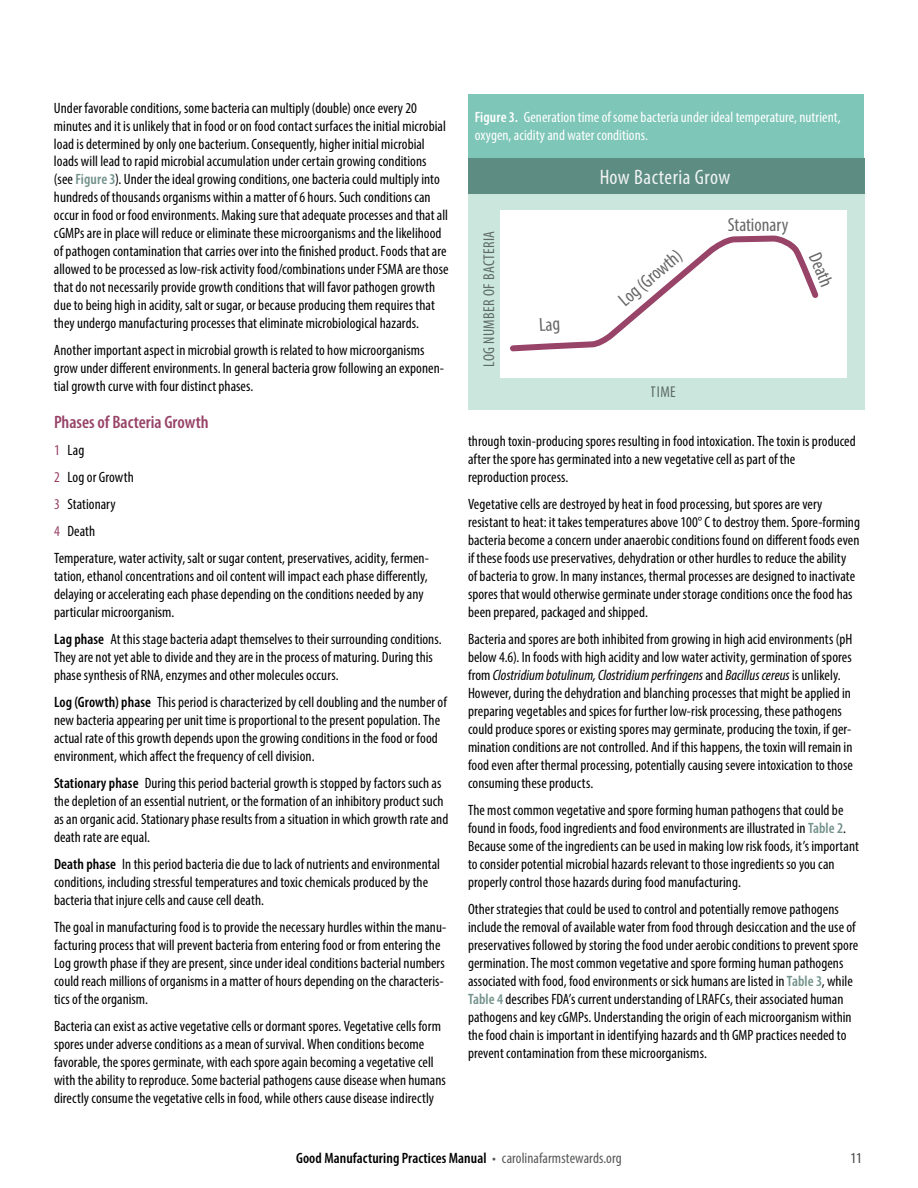
<style>
.page{position:relative;width:918px;height:1188px;background:#fff}
.page>*{position:absolute;margin:0;border:0;box-sizing:border-box;transform-origin:0 0}
.t1{font:condensed 21px "Myriad Pro";letter-spacing:.025em;color:#fff}
.t2{font:condensed 19.05px "Myriad Pro";color:#000}
.t3{font:600 condensed 18px "Myriad Pro";color:#974367}
.t4{font:condensed 15.75px "Myriad Pro";letter-spacing:.025em;color:rgb(0 0 0/.6)}
.t5{font:condensed 15px/18px "Myriad Pro";letter-spacing:.005em;color:#000}
.t6{font:condensed 15px/18px "Myriad Pro";letter-spacing:.005em;color:#fff}
.t7{font:600 condensed 15px "Myriad Pro";letter-spacing:.005em;color:#000}
.t8{font:condensed 15px "Myriad Pro";color:#414042}
.s1{font-weight:600;color:#73928b}
.s2{color:#974367}
.s3{font-weight:600}
.s4{font-style:italic}
.s5{font-weight:400;color:#58595b}
</style>
<div class="page">
<div style="left:468px;top:94px;width:396px;height:316px;background:#7dc6b8"></div>
<div style="left:468px;top:176px;width:396px;height:234px;background:#cbe7dd"></div>
<div style="left:500px;top:210px;width:346px;height:168px;background:#fff"></div>
<div style="left:468px;top:159px;width:396px;height:35px;background:#5d8c83"></div>
<svg style="left:510px;top:235px;width:309px;height:117px"></svg>
<p class="t5" style="left:54px;top:98px;width:396px">Under favorable conditions, some bacteria can multiply (double) once every 20 minutes and it is unlikely that in food or on food contact surfaces the initial microbial load is determined by only one bacterium. Consequently, higher initial microbial loads will lead to rapid microbial accumulation under certain growing conditions (see <span class="s1">Figure 3</span>). Under the ideal growing conditions, one bacteria could multiply into hundreds of thousands organisms within a matter of 6 hours. Such conditions can occur in food or food environments. Making sure that adequate processes and that all cGMPs are in place will reduce or eliminate these microorganisms and the likelihood of pathogen contamination that carries over into the finished product. Foods that are allowed to be processed as low-risk activity food/combinations under FSMA are those that do not necessarily provide growth conditions that will favor pathogen growth due to being high in acidity, salt or sugar, or because producing them requires that they undergo manufacturing processes that eliminate microbiological hazards.</p>
<p class="t5" style="left:54px;top:341px;width:392px">Another important aspect in microbial growth is related to how microorganisms grow under different environments. In general bacteria grow following an exponen&shy;tial growth curve with four distinct phases.</p>
<p class="t3" style="left:54px;top:410px;width:156px">Phases of Bacteria Growth</p>
<p class="t5" style="left:54px;top:436px;width:376px;line-height:27px"><span class="s2">1</span> Lag<br><span class="s2">2</span> Log or Growth<br><span class="s2">3</span> Stationary<br><span class="s2">4</span> Death<br>Temperature, water activity, salt or sugar content, preservatives, acidity, fermen-</p>
<p class="t5" style="left:54px;top:566px;width:375px">tation, ethanol concentrations and oil content will impact each phase differently, delaying or accelerating each phase depending on the conditions needed by any particular microorganism.</p>
<p class="t5" style="left:54px;top:629px;width:389px"><span class="s3">Lag phase</span> At this stage bacteria adapt themselves to their surrounding conditions.<br>They are not yet able to divide and they are in the process of maturing. During this phase synthesis of RNA, enzymes and other molecules occurs.</p>
<p class="t5" style="left:54px;top:692px;width:394px"><span class="s3">Log (Growth) phase</span> This period is characterized by cell doubling and the number of new bacteria appearing per unit time is proportional to the present population. The actual rate of this growth depends upon the growing conditions in the food or food environment, which affect the frequency of cell division.</p>
<p class="t5" style="left:54px;top:773px;width:396px"><span class="s3">Stationary phase</span> During this period bacterial growth is stopped by factors such as the depletion of an essential nutrient, or the formation of an inhibitory product such as an organic acid. Stationary phase results from a situation in which growth rate and death rate are equal.</p>
<p class="t5" style="left:54px;top:854px;width:388px"><span class="s3">Death phase</span> In this period bacteria die due to lack of nutrients and environmental conditions, including stressful temperatures and toxic chemicals produced by the bacteria that injure cells and cause cell death.</p>
<p class="t5" style="left:54px;top:917px;width:394px">The goal in manufacturing food is to provide the necessary hurdles within the manu&shy;facturing process that will prevent bacteria from entering food or from entering the Log growth phase if they are present, since under ideal conditions bacterial numbers could reach millions of organisms in a matter of hours depending on the characteris&shy;tics of the organism.</p>
<p class="t5" style="left:54px;top:1016px;width:393px">Bacteria can exist as active vegetative cells or dormant spores. Vegetative cells form spores under adverse conditions as a mean of survival. When conditions become favorable, the spores germinate, with each spore again becoming a vegetative cell with the ability to reproduce. Some bacterial pathogens cause disease when humans directly consume the vegetative cells in food, while others cause disease indirectly</p>
<p class="t6" style="left:475px;top:107px;width:367px"><span class="s3">Figure 3.</span> Generation time of some bacteria under ideal temperature, nutrient, oxygen, acidity and water conditions.</p>
<p class="t4" style="left:479px;top:367px;width:137px;rotate:-90deg">LOG NUMBER OF BACTERIA</p>
<h1 class="t1" style="left:599px;top:164px;width:133px">How Bacteria Grow</h1>
<p class="t2" style="left:614px;top:293px;width:78px;rotate:-40deg">Log (Growth)</p>
<p class="t4" style="left:651px;top:382px;width:26px">TIME</p>
<p class="t2" style="left:728px;top:214px;width:62px">Stationary</p>
<p class="t5" style="left:468px;top:431px;width:389px">through toxin-producing spores resulting in food intoxication. The toxin is produced after the spore has germinated into a new vegetative cell as part of the reproduction process.</p>
<p class="t5" style="left:468px;top:494px;width:394px">Vegetative cells are destroyed by heat in food processing, but spores are very resistant to heat: it takes temperatures above 100° C to destroy them. Spore-forming bacteria become a concern under anaerobic conditions found on different foods even if these foods use preservatives, dehydration or other hurdles to reduce the ability<br>of bacteria to grow. In many instances, thermal processes are designed to inactivate spores that would otherwise germinate under storage conditions once the food has been prepared, packaged and shipped.</p>
<p class="t5" style="left:468px;top:629px;width:387px">Bacteria and spores are both inhibited from growing in high acid environments (pH below 4.6). In foods with high acidity and low water activity, germination of spores from <span class="s4">Clostridium botulinum, Clostridium perfringens</span> and <span class="s4">Bacillus cereus</span> is unlikely.<br>However, during the dehydration and blanching processes that might be applied in preparing vegetables and spices for further low-risk processing, these pathogens could produce spores or existing spores may germinate, producing the toxin, if ger&shy;mination conditions are not controlled. And if this happens, the toxin will remain in food even after thermal processing, potentially causing severe intoxication to those consuming these products.</p>
<p class="t5" style="left:468px;top:800px;width:393px">The most common vegetative and spore forming human pathogens that could be found in foods, food ingredients and food environments are illustrated in <span class="s1">Table 2</span>.<br>Because some of the ingredients can be used in making low risk foods, it’s important to consider potential microbial hazards relevant to those ingredients so you can properly control those hazards during food manufacturing.</p>
<p class="t5" style="left:468px;top:899px;width:392px">Other strategies that could be used to control and potentially remove pathogens include the removal of available water from food through desiccation and the use of preservatives followed by storing the food under aerobic conditions to prevent spore germination. The most common vegetative and spore forming human pathogens associated with food, food environments or sick humans are listed in <span class="s1">Table 3</span>, while <span class="s1">Table 4</span> describes FDA’s current understanding of LRAFCs, their associated human pathogens and key cGMPs. Understanding the origin of each microorganism within the food chain is important in identifying hazards and th GMP practices needed to prevent contamination from these microorganisms.</p>
<p class="t7" style="left:296px;top:1148px;width:327px">Good Manufacturing Practices Manual <span class="s5">• carolinafarmstewards.org</span></p>
<p class="t8" style="left:850px;top:1149px;width:13px">11</p>
</div>
